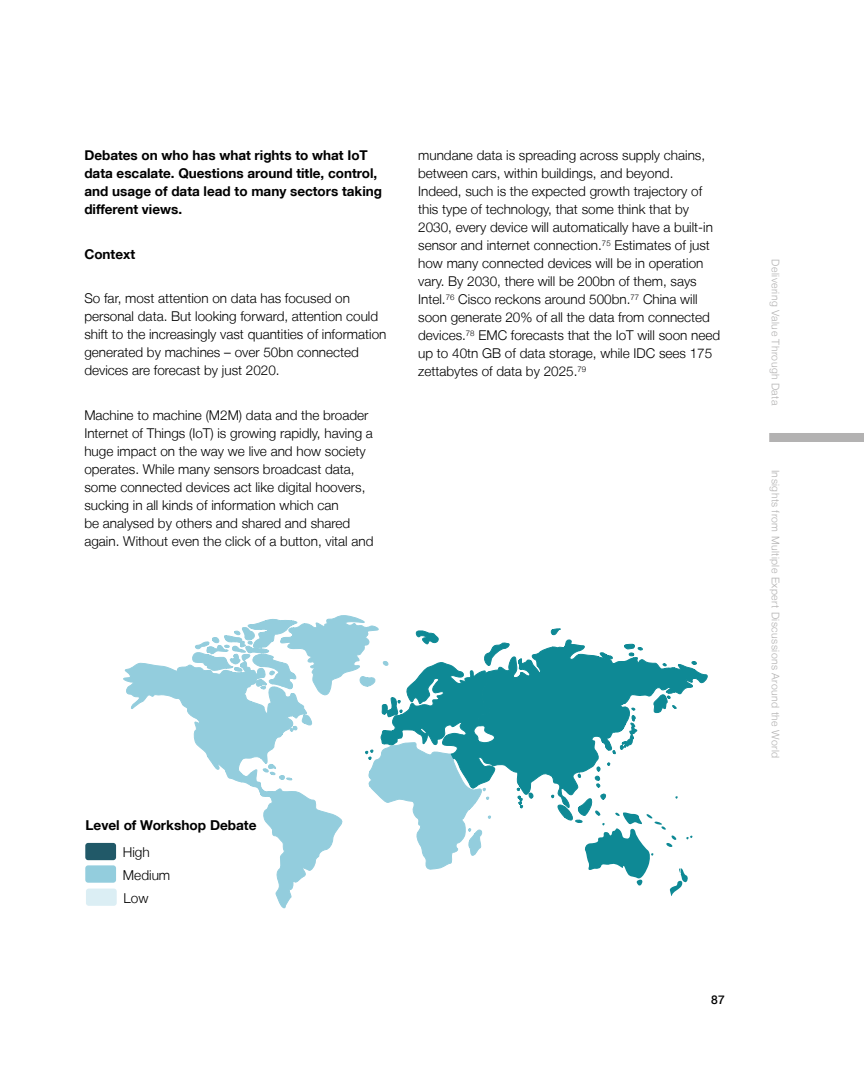
<style>
.page{position:relative;width:864px;height:1080px;background:#fff}
.page>*{position:absolute;margin:0;border:0;box-sizing:border-box;transform-origin:0 0}
.t1{font:700 13.65px "Helvetica Neue LT";color:#000}
.t2{font:300 13.65px/22.8px "Helvetica Neue LT";color:#000}
.t3{font:300 13.5px/18px "Helvetica Neue LT";color:#000}
.t4{font:700 13.5px/18px "Helvetica Neue LT";color:#000}
.t5{font:500 12px "Helvetica Neue LT";color:#000}
.t6{font:300 10.5px "Helvetica Neue LT";letter-spacing:.04em;color:#b3b2b2}
</style>
<div class="page">
<div style="left:769px;top:433px;width:95px;height:9px;background:#b3b2b2"></div>
<svg style="left:263px;top:799px;width:80px;height:110px"></svg>
<svg style="left:123px;top:615px;width:256px;height:184px"></svg>
<svg style="left:512px;top:628px;width:196px;height:195px"></svg>
<svg style="left:364px;top:630px;width:148px;height:240px"></svg>
<svg style="left:584px;top:796px;width:109px;height:100px"></svg>
<div style="left:85px;top:843px;width:31px;height:17px;background:#215968;border-radius:3px"></div>
<div style="left:85px;top:865px;width:31px;height:18px;background:#93cddd;border-radius:3px"></div>
<div style="left:86px;top:889px;width:31px;height:17px;background:#dbeef4;border-radius:3px"></div>
<p class="t4" style="left:84px;top:146px;width:299px">Debates on who has what rights to what IoT data escalate. Questions around title, control, and usage of data lead to many sectors taking different views.</p>
<p class="t4" style="left:84px;top:245px;width:52px">Context</p>
<p class="t3" style="left:84px;top:289px;width:304px">So far, most attention on data has focused on personal data. But looking forward, attention could shift to the increasingly vast quantities of information generated by machines – over 50bn connected devices are forecast by just 2020.</p>
<p class="t3" style="left:84px;top:406px;width:291px">Machine to machine (M2M) data and the broader Internet of Things (IoT) is growing rapidly, having a huge impact on the way we live and how society operates. While many sensors broadcast data, some connected devices act like digital hoovers, sucking in all kinds of information which can<br>be analysed by others and shared and shared again. Without even the click of a button, vital and</p>
<p class="t3" style="left:418px;top:146px;width:304px">mundane data is spreading across supply chains, between cars, within buildings, and beyond.<br>Indeed, such is the expected growth trajectory of this type of technology, that some think that by 2030, every device will automatically have a built-in sensor and internet connection.<sup>75</sup> Estimates of just how many connected devices will be in operation vary. By 2030, there will be 200bn of them, says Intel.<sup>76</sup> Cisco reckons around 500bn.<sup>77</sup> China will soon generate 20% of all the data from connected devices.<sup>78</sup> EMC forecasts that the IoT will soon need up to 40tn GB of data storage, while IDC sees 175 zettabytes of data by 2025.<sup>79</sup></p>
<p class="t1" style="left:86px;top:817px;width:172px">Level of Workshop Debate</p>
<p class="t2" style="left:123px;top:840px;width:49px">High<br>Medium<br>Low</p>
<p class="t5" style="left:711px;top:992px;width:15px">87</p>
<p class="t6" style="left:782px;top:259px;width:147px;rotate:90deg">Delivering Value Through Data</p>
<p class="t6" style="left:782px;top:470px;width:290px;rotate:90deg">Insights from Multiple Expert Discussions Around the World</p>
</div>
